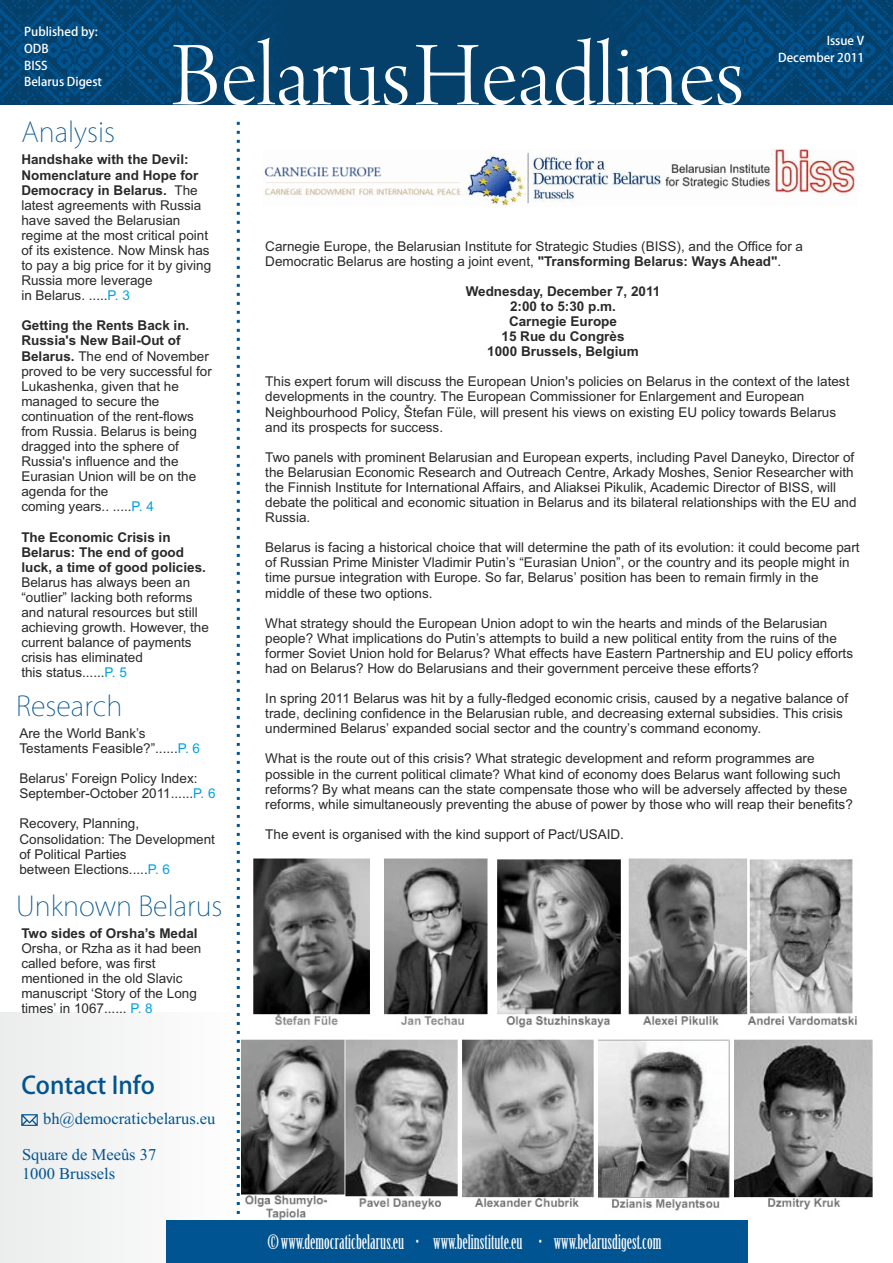
<style>
.page{position:relative;width:893px;height:1263px;background:#fff}
.page>*{position:absolute;margin:0;border:0;box-sizing:border-box;transform-origin:0 0}
.t1{font:96px "Arno Pro Light Display";color:#fff}
.t2{font:200 27px "Koz Go Pro";color:#005491}
.t3{font:500 24px "Koz Go Pro";color:#005491}
.t4{font:19.5px "Birch Std";color:#fff}
.t5{font:16.5px/18.3px "Times New Roman";color:#005491}
.t6{font:13.5px/15.1px "Arial";color:#2b2929}
.t7{font:700 13.5px/15.1px "Arial";color:#2b2929}
.t8{font:500 12px/16.6px "Koz Go Pro";color:#fff}
.s1{font-weight:700}
.s2{color:#00a1e3}
</style>
<div class="page">
<div style="left:0;top:1013px;width:238px;height:250px;background:#f4f5f5"></div>
<svg style="left:21px;top:1114px;width:17px;height:12px"></svg>
<div style="left:167px;top:1221px;width:581px;height:42px;background:#005491"></div>
<div style="left:0;top:0;width:893px;height:105px;background:#05406b"></div>
<svg style="left:0;top:0;width:266px;height:104px"></svg>
<svg style="left:619px;top:0;width:274px;height:104px"></svg>
<svg style="left:237px;top:122px;width:3px;height:1092px"></svg>
<img style="left:264px;top:150px;width:591px;height:57px">
<img style="left:242px;top:858px;width:631px;height:361px">
<p class="t8" style="left:24px;top:24px;width:75px">Published by:<br>ODB</p>
<p class="t8" style="left:24px;top:73px;width:79px">Belarus Digest</p>
<p class="t8" style="left:24px;top:57px;width:25px">BISS</p>
<h2 class="t2" style="left:21px;top:118px;width:95px">Analysis</h2>
<h1 class="t1" style="left:171px;top:38px;width:574px">BelarusHeadlines</h1>
<p class="t8" style="left:778px;top:32px;width:87px;text-align:right">Issue V<br>December 2011</p>
<p class="t6" style="left:21px;top:153px;width:191px"><span class="s1">Handshake with the Devil:<br>Nomenclature and Hope for<br>Democracy in Belarus.</span> The latest agreements with Russia have saved the Belarusian regime at the most critical point of its existence. Now Minsk has to pay a big price for it by giving<br>Russia more leverage<br>in Belarus. .....<span class="s2">P. 3</span></p>
<p class="t6" style="left:21px;top:319px;width:192px"><span class="s1">Getting the Rents Back in.<br>Russia's New Bail-Out of<br>Belarus.</span> The end of November proved to be very successful for<br>Lukashenka, given that he managed to secure the continuation of the rent-flows from Russia. Belarus is being dragged into the sphere of<br>Russia's influence and the<br>Eurasian Union will be on the agenda for the<br>coming years.. .....<span class="s2">P. 4</span></p>
<p class="t7" style="left:21px;top:530px;width:186px">The Economic Crisis in<br>Belarus: The end of good luck, a time of good policies.</p>
<p class="t6" style="left:21px;top:576px;width:189px">Belarus has always been an “outlier” lacking both reforms and natural resources but still achieving growth. However, the current balance of payments crisis has eliminated<br>this status......<span class="s2">P. 5</span></p>
<h2 class="t2" style="left:16px;top:692px;width:108px">Research</h2>
<p class="t6" style="left:19px;top:727px;width:182px">Are the World Bank’s<br>Testaments Feasible?”......<span class="s2">P. 6</span></p>
<p class="t6" style="left:19px;top:772px;width:198px">Belarus’ Foreign Policy Index:<br>September-October 2011......<span class="s2">P. 6</span></p>
<p class="t6" style="left:19px;top:817px;width:197px">Recovery, Planning,<br>Consolidation: The Development of Political Parties<br>between Elections.....<span class="s2">P. 6</span></p>
<h2 class="t2" style="left:16px;top:892px;width:208px">Unknown Belarus</h2>
<p class="t7" style="left:21px;top:927px;width:178px">Two sides of Orsha’s Medal</p>
<p class="t6" style="left:21px;top:942px;width:182px">Orsha, or Rzha as it had been called before, was first mentioned in the old Slavic manuscript ‘Story of the Long times’ in 1067...... <span class="s2">P. 8</span></p>
<h3 class="t3" style="left:21px;top:1073px;width:135px">Contact Info</h3>
<p class="t5" style="left:43px;top:1110px;width:174px">bh@democraticbelarus.eu</p>
<p class="t5" style="left:22px;top:1147px;width:136px">Square de Meeûs 37<br>1000 Brussels</p>
<p class="t6" style="left:265px;top:239px;width:539px">Carnegie Europe, the Belarusian Institute for Strategic Studies (BISS), and the Office for a<br>Democratic Belarus are hosting a joint event, <span class="s1">"Transforming Belarus: Ways Ahead"</span>.</p>
<p class="t7" style="left:466px;top:285px;width:196px;text-align:center">Wednesday, December 7, 2011<br>2:00 to 5:30 p.m.<br>Carnegie Europe<br>15 Rue du Congrès<br>1000 Brussels, Belgium</p>
<p class="t6" style="left:265px;top:375px;width:586px">This expert forum will discuss the European Union's policies on Belarus in the context of the latest developments in the country. The European Commissioner for Enlargement and European Neighbourhood Policy, Štefan Füle, will present his views on existing EU policy towards Belarus and its prospects for success.</p>
<p class="t6" style="left:265px;top:451px;width:593px">Two panels with prominent Belarusian and European experts, including Pavel Daneyko, Director of the Belarusian Economic Research and Outreach Centre, Arkady Moshes, Senior Researcher with the Finnish Institute for International Affairs, and Aliaksei Pikulik, Academic Director of BISS, will debate the political and economic situation in Belarus and its bilateral relationships with the EU and Russia.</p>
<p class="t6" style="left:265px;top:541px;width:596px">Belarus is facing a historical choice that will determine the path of its evolution: it could become part of Russian Prime Minister Vladimir Putin’s “Eurasian Union”, or the country and its people might in time pursue integration with Europe. So far, Belarus’ position has been to remain firmly in the middle of these two options.</p>
<p class="t6" style="left:265px;top:617px;width:589px">What strategy should the European Union adopt to win the hearts and minds of the Belarusian people? What implications do Putin’s attempts to build a new political entity from the ruins of the former Soviet Union hold for Belarus? What effects have Eastern Partnership and EU policy efforts had on Belarus? How do Belarusians and their government perceive these efforts?</p>
<p class="t6" style="left:265px;top:692px;width:584px">In spring 2011 Belarus was hit by a fully-fledged economic crisis, caused by a negative balance of trade, declining confidence in the Belarusian ruble, and decreasing external subsidies. This crisis undermined Belarus’ expanded social sector and the country’s command economy.</p>
<p class="t6" style="left:265px;top:752px;width:589px">What is the route out of this crisis? What strategic development and reform programmes are possible in the current political climate? What kind of economy does Belarus want following such reforms? By what means can the state compensate those who will be adversely affected by these reforms, while simultaneously preventing the abuse of power by those who will reap their benefits?</p>
<p class="t6" style="left:265px;top:828px;width:360px">The event is organised with the kind support of Pact/USAID.</p>
<h3 class="t4" style="left:268px;top:1234px;width:395px">© www.democraticbelarus.eu • www.belinstitute.eu • www.belarusdigest.com</h3>
</div>
